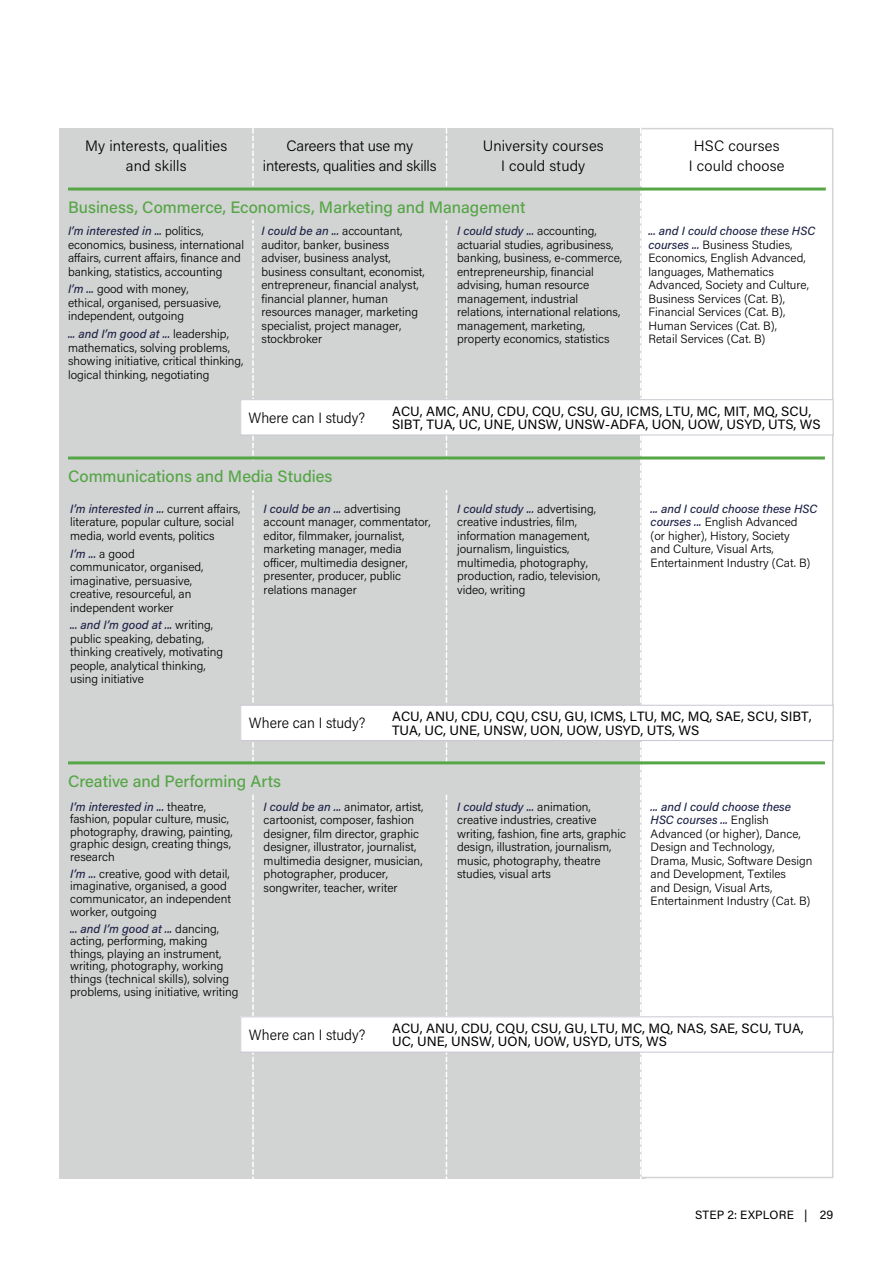
<style>
.page{position:relative;width:893px;height:1263px;background:#fff}
.page>*{position:absolute;margin:0;border:0;box-sizing:border-box;transform-origin:0 0}
.t1{font:500 16.5px "Acumin Pro";color:#55a646}
.t2{font:300 15px/19.5px "Acumin Pro";letter-spacing:.005em;color:#000;text-align:center}
.t3{font:300 15px "Acumin Pro Semi Cond";color:#000}
.t4{font:13.5px "Acumin Pro";color:#000}
.t5{font:300 12px/13.5px "Acumin Pro";color:#000}
.t6{font:12px "Acumin Pro";letter-spacing:.02em;color:#000}
.s1{font-weight:500;font-style:italic;color:#1d2246}
</style>
<div class="page">
<div style="left:60px;top:128px;width:586px;height:1050px;background:#d2d3d3"></div>
<svg style="left:252px;top:129px;width:2px;height:1050px"></svg>
<svg style="left:446px;top:129px;width:1px;height:1049px"></svg>
<div style="left:60px;top:764px;width:403px;height:30px;background:#d2d3d3"></div>
<div style="left:60px;top:460px;width:403px;height:30px;background:#d2d3d3"></div>
<div style="left:60px;top:190px;width:403px;height:30px;background:#d2d3d3"></div>
<div style="left:640px;top:128px;width:193px;height:1050px;background:#fff;border:2px solid #d2d3d3"></div>
<svg style="left:640px;top:129px;width:1px;height:1049px"></svg>
<hr style="left:68px;top:188px;width:758px;height:3px;background:#55a646">
<div style="left:241px;top:400px;width:592px;height:35px;background:#fff"></div>
<div style="left:240px;top:399px;width:593px;height:36px;border:1px solid #c9c7d0"></div>
<hr style="left:68px;top:761px;width:757px;height:3px;background:#55a646">
<hr style="left:68px;top:456px;width:757px;height:3px;background:#55a646">
<div style="left:241px;top:705px;width:592px;height:35px;background:#fff"></div>
<div style="left:240px;top:705px;width:593px;height:36px;border:1px solid #c9c7d0"></div>
<div style="left:241px;top:1017px;width:592px;height:35px;background:#fff"></div>
<div style="left:240px;top:1016px;width:593px;height:36px;border:1px solid #c9c7d0"></div>
<p class="t2" style="left:85px;top:136px;width:144px">My interests, qualities and skills</p>
<p class="t2" style="left:263px;top:136px;width:175px">Careers that use my interests, qualities and skills</p>
<p class="t2" style="left:483px;top:136px;width:123px">University courses<br>I could study</p>
<p class="t2" style="left:689px;top:136px;width:97px">HSC courses<br>I could choose</p>
<h1 class="t1" style="left:68px;top:195px;width:459px">Business, Commerce, Economics, Marketing and Management</h1>
<p class="t5" style="left:68px;top:224px;width:178px"><span class="s1">I’m interested in ...</span> politics, economics, business, international affairs, current affairs, finance and banking, statistics, accounting</p>
<p class="t5" style="left:68px;top:282px;width:155px"><span class="s1">I’m ...</span> good with money, ethical, organised, persuasive, independent, outgoing</p>
<p class="t5" style="left:68px;top:327px;width:177px"><span class="s1">... and I’m good at ...</span> leadership, mathematics, solving problems, showing initiative, critical thinking, logical thinking, negotiating</p>
<p class="t5" style="left:261px;top:224px;width:165px"><span class="s1">I could be an ...</span> accountant, auditor, banker, business adviser, business analyst, business consultant, economist, entrepreneur, financial analyst, financial planner, human resources manager, marketing specialist, project manager, stockbroker</p>
<p class="t5" style="left:457px;top:224px;width:166px"><span class="s1">I could study ...</span> accounting, actuarial studies, agribusiness, banking, business, e-commerce, entrepreneurship, financial advising, human resource management, industrial relations, international relations, management, marketing, property economics, statistics</p>
<p class="t5" style="left:648px;top:224px;width:168px"><span class="s1">... and I could choose these HSC courses ...</span> Business Studies,<br>Economics, English Advanced, languages, Mathematics<br>Advanced, Society and Culture,<br>Business Services (Cat. B),<br>Financial Services (Cat. B),<br>Human Services (Cat. B),<br>Retail Services (Cat. B)</p>
<p class="t4" style="left:392px;top:401px;width:421px">ACU, AMC, ANU, CDU, CQU, CSU, GU, I CMS, LTU, MC, MIT, MQ, SCU,</p>
<p class="t3" style="left:248px;top:407px;width:118px">Where can I study?</p>
<p class="t4" style="left:392px;top:415px;width:430px">SI BT, TUA, UC, UNE, UNSW, UNSW-ADFA, UON, UOW, USYD, UTS, WS</p>
<h1 class="t1" style="left:68px;top:464px;width:266px">Communications and Media Studies</h1>
<p class="t5" style="left:70px;top:501px;width:172px"><span class="s1">I’m interested in ...</span> current affairs, literature, popular culture, social media, world events, politics</p>
<p class="t5" style="left:70px;top:546px;width:135px"><span class="s1">I’m ...</span> a good communicator, organised, imaginative, persuasive, creative, resourceful, an independent worker</p>
<p class="t5" style="left:70px;top:618px;width:154px"><span class="s1">... and I’m good at ...</span> writing, public speaking, debating, thinking creatively, motivating people, analytical thinking, using initiative</p>
<p class="t5" style="left:264px;top:501px;width:169px"><span class="s1">I could be an ...</span> advertising account manager, commentator, editor, filmmaker, journalist, marketing manager, media officer, multimedia designer, presenter, producer, public relations manager</p>
<p class="t5" style="left:457px;top:501px;width:145px"><span class="s1">I could study ...</span> advertising, creative industries, film, information management, journalism, linguistics, multimedia, photography, production, radio, television, video, writing</p>
<p class="t5" style="left:651px;top:501px;width:168px"><span class="s1">... and I could choose these HSC courses ...</span> English Advanced<br>(or higher), History, Society<br>and Culture, Visual Arts,<br>Entertainment Industry (Cat. B)</p>
<p class="t4" style="left:392px;top:707px;width:421px">ACU, ANU, CDU, CQU, CSU, GU, I CMS, LTU, MC, MQ, SAE, SCU, SI BT,</p>
<p class="t3" style="left:249px;top:713px;width:118px">Where can I study?</p>
<p class="t4" style="left:392px;top:720px;width:309px">TUA, UC, UNE, UNSW, UON, UOW, USYD, UTS, WS</p>
<h1 class="t1" style="left:68px;top:769px;width:215px">Creative and Performing Arts</h1>
<p class="t5" style="left:70px;top:800px;width:164px;line-height:12.6px"><span class="s1">I’m interested in ...</span> theatre, fashion, popular culture, music, photography, drawing, painting, graphic design, creating things, research</p>
<p class="t5" style="left:70px;top:867px;width:162px;line-height:12.6px"><span class="s1">I’m ...</span> creative, good with detail, imaginative, organised, a good communicator, an independent worker, outgoing</p>
<p class="t5" style="left:70px;top:921px;width:170px;line-height:12.6px"><span class="s1">... and I’m good at ...</span> dancing, acting, performing, making things, playing an instrument, writing, photography, working things (technical skills), solving problems, using initiative, writing</p>
<p class="t5" style="left:264px;top:799px;width:161px"><span class="s1">I could be an ...</span> animator, artist, cartoonist, composer, fashion designer, film director, graphic designer, illustrator, journalist, multimedia designer, musician, photographer, producer, songwriter, teacher, writer</p>
<p class="t5" style="left:457px;top:799px;width:170px"><span class="s1">I could study ...</span> animation, creative industries, creative writing, fashion, fine arts, graphic design, illustration, journalism, music, photography, theatre studies, visual arts</p>
<p class="t5" style="left:651px;top:799px;width:163px"><span class="s1">... and I could choose these<br>HSC courses ...</span> English<br>Advanced (or higher), Dance,<br>Design and Technology,<br>Drama, Music, Software Design and Development, Textiles<br>and Design, Visual Arts,<br>Entertainment Industry (Cat. B)</p>
<p class="t4" style="left:392px;top:1018px;width:413px">ACU, ANU, CDU, CQU, CSU, GU, LTU, MC, MQ, NAS, SAE, SCU, TUA,</p>
<p class="t3" style="left:249px;top:1024px;width:118px">Where can I study?</p>
<p class="t4" style="left:392px;top:1032px;width:276px">UC, UNE, UNSW, UON, UOW, USYD, UTS, WS</p>
<p class="t6" style="left:695px;top:1206px;width:140px">STEP 2: EXPLORE | 29</p>
</div>
